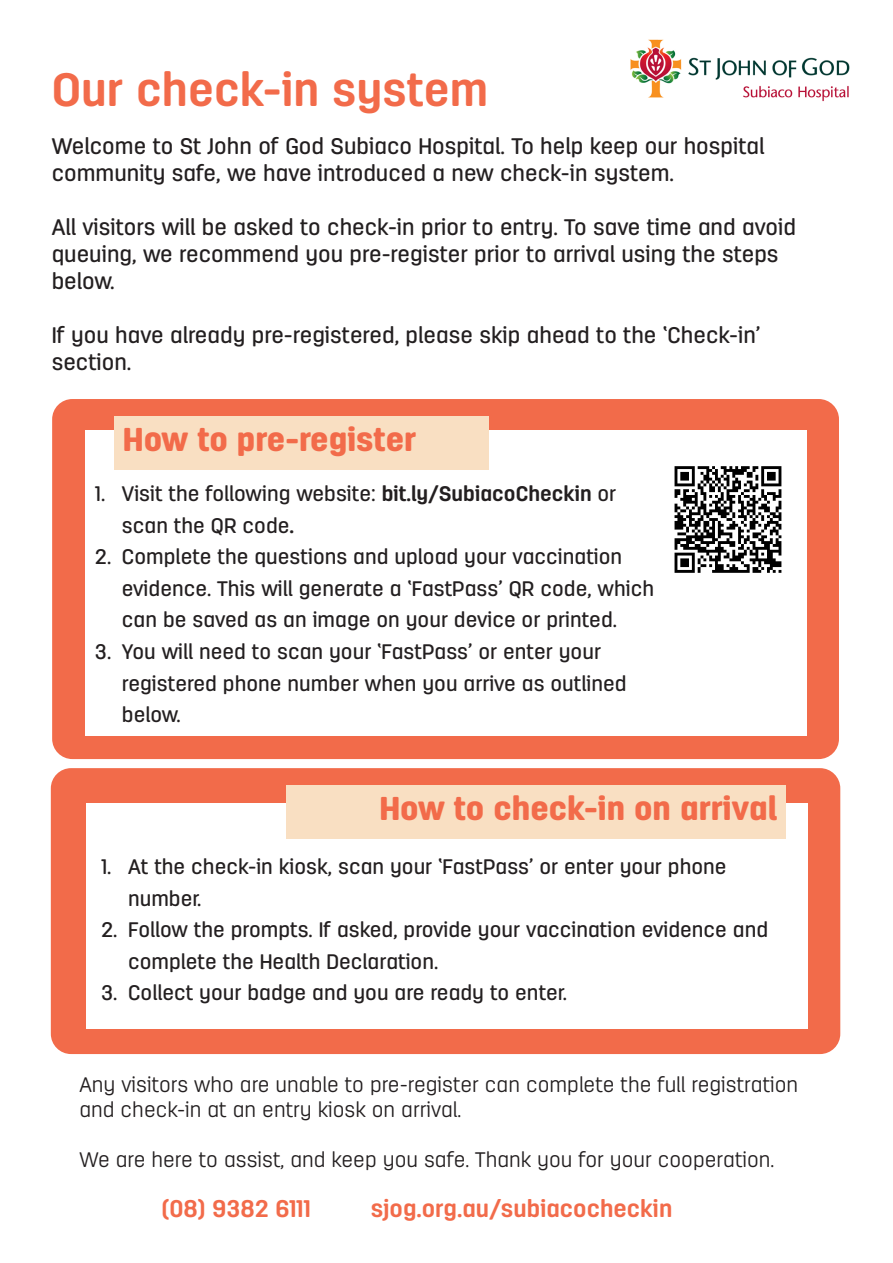
<style>
.page{position:relative;width:893px;height:1263px;background:#fff}
.page>*{position:absolute;margin:0;border:0;box-sizing:border-box;transform-origin:0 0}
.t1{font:700 46.5px "Antartida Rounded";color:#f26b4a}
.t2{font:900 33px "Antartida Rounded";color:#f26b4a}
.t3{font:700 24px "Antartida Rounded";color:#f26b4a}
.t4{font:500 22.5px/27px "Antartida Rounded";color:#231f20}
.t5{font:500 21px/31.5px "Antartida Rounded";color:#231f20}
.t6{font:300 21px/25.2px "Antartida Rounded";color:#231f20}
.s1{font-weight:700}
</style>
<div class="page">
<div style="left:53px;top:770px;width:785px;height:282px;background:#f26b4a;border-radius:18px"></div>
<div style="left:51px;top:768px;width:789px;height:286px;border:4px solid #f26b4a;border-radius:18px"></div>
<div style="left:54px;top:401px;width:783px;height:356px;background:#f26b4a;border-radius:18px"></div>
<div style="left:52px;top:399px;width:787px;height:360px;border:4px solid #f26b4a;border-radius:18px"></div>
<img style="left:630px;top:39px;width:220px;height:63px">
<div style="left:85px;top:430px;width:721px;height:306px;background:#fff"></div>
<div style="left:86px;top:803px;width:722px;height:226px;background:#fff"></div>
<div style="left:114px;top:417px;width:375px;height:53px;background:#f9dfc2"></div>
<div style="left:286px;top:786px;width:500px;height:53px;background:#f9dfc2"></div>
<img style="left:674px;top:466px;width:108px;height:107px">
<p class="t1" style="left:52px;top:64px;width:438px">Our check-in system</p>
<p class="t4" style="left:52px;top:133px;width:714px">Welcome to St John of God Subiaco Hospital. To help keep our hospital community safe, we have introduced a new check-in system.</p>
<p class="t4" style="left:52px;top:214px;width:746px">All visitors will be asked to check-in prior to entry. To save time and avoid queuing, we recommend you pre-register prior to arrival using the steps below.</p>
<p class="t4" style="left:52px;top:322px;width:710px">If you have already pre-registered, please skip ahead to the ‘Check-in’ section.</p>
<p class="t2" style="left:123px;top:420px;width:295px">How to pre-register</p>
<p class="t5" style="left:122px;top:479px;width:496px;text-indent:-27px">1. Visit the following website: <span class="s1">bit.ly/SubiacoCheckin</span> or scan the QR code<span class="s1">.</span></p>
<p class="t5" style="left:122px;top:542px;width:534px;text-indent:-27px">2. Complete the questions and upload your vaccination evidence. This will generate a ‘FastPass’ QR code, which can be saved as an image on your device or printed.</p>
<p class="t5" style="left:122px;top:636px;width:506px;text-indent:-27px">3. You will need to scan your ‘FastPass’ or enter your registered phone number when you arrive as outlined below.</p>
<p class="t2" style="left:379px;top:790px;width:399px">How to check-in on arrival</p>
<p class="t5" style="left:128px;top:851px;width:600px;text-indent:-27px">1. At the check-in kiosk, scan your ‘FastPass’ or enter your phone number.</p>
<p class="t5" style="left:128px;top:914px;width:642px;text-indent:-27px">2. Follow the prompts. If asked, provide your vaccination evidence and complete the Health Declaration.</p>
<p class="t5" style="left:101px;top:977px;width:467px">3. Collect your badge and you are ready to enter.</p>
<p class="t6" style="left:79px;top:1072px;width:720px">Any visitors who are unable to pre-register can complete the full registration and check-in at an entry kiosk on arrival.</p>
<p class="t6" style="left:79px;top:1147px;width:697px">We are here to assist, and keep you safe. Thank you for your cooperation.</p>
<p class="t3" style="left:162px;top:1195px;width:151px">(08) 9382 6111</p>
<p class="t3" style="left:371px;top:1195px;width:303px">sjog.org.au/subiacocheckin</p>
</div>
